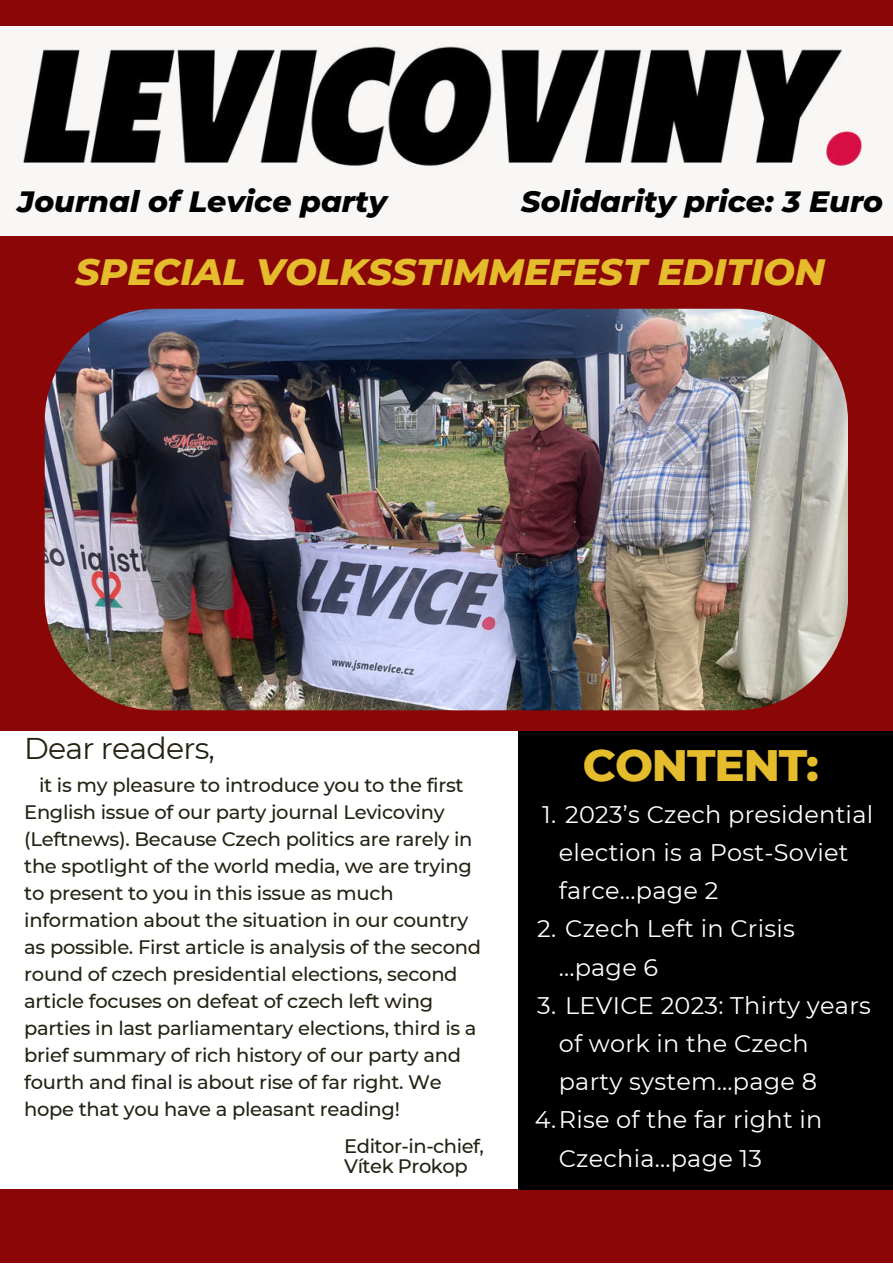
<style>
.page{position:relative;width:893px;height:1264px;background:#fff}
.page>*{position:absolute;margin:0;border:0;box-sizing:border-box;transform-origin:0 0}
.t1{font:800 45px "Montserrat";letter-spacing:-.025em;color:#e4bc2c}
.t2{font:italic 800 37.5px "Montserrat";color:#e4bc2c}
.t3{font:italic 800 30px "Montserrat";color:#000}
.t4{font:30px "Montserrat";letter-spacing:-.025em;color:#242214}
.t5{font:24px/38.2px "Montserrat";letter-spacing:.01em;color:#fff}
.t6{font:500 19.5px/27px "Montserrat";letter-spacing:-.015em;color:#242214}
</style>
<div class="page">
<div style="left:0;top:0;width:892px;height:730px;background:#8b0606"></div>
<img style="left:45px;top:309px;width:802px;height:401px;border-radius:112px">
<div style="left:0;top:1189px;width:892px;height:73px;background:#8b0606"></div>
<div style="left:0;top:27px;width:892px;height:209px;background:#f8f7f5"></div>
<img style="left:0;top:26px;width:892px;height:140px">
<div style="left:518px;top:730px;width:374px;height:459px;background:#000"></div>
<h3 class="t3" style="left:18px;top:179px;width:371px">Journal of Levice party</h3>
<h3 class="t3" style="left:521px;top:179px;width:363px">Solidarity price: 3 Euro</h3>
<h2 class="t2" style="left:76px;top:244px;width:750px">SPECIAL VOLKSSTIMMEFEST EDITION</h2>
<h3 class="t4" style="left:24px;top:727px;width:192px">Dear readers,</h3>
<p class="t6" style="left:24px;top:771px;width:458px;text-indent:15px">it is my pleasure to introduce you to the first English issue of our party journal Levicoviny (Leftnews). Because Czech politics are rarely in the spotlight of the world media, we are trying to present to you in this issue as much information about the situation in our country as possible. First article is analysis of the second round of czech presidential elections, second article focuses on defeat of czech left wing parties in last parliamentary elections, third is a brief summary of rich history of our party and fourth and final is about rise of far right. We hope that you have a pleasant reading!</p>
<p class="t6" style="left:344px;top:1135px;width:141px;line-height:20.2px">Editor-in-chief,<br>Vítek Prokop</p>
<h1 class="t1" style="left:583px;top:732px;width:237px">CONTENT:</h1>
<p class="t5" style="left:558px;top:794px;width:316px;text-indent:-17px">1. 2023’s Czech presidential election is a Post-Soviet farce...page 2</p>
<p class="t5" style="left:558px;top:908px;width:237px;text-indent:-22px">2. Czech Left in Crisis ...page 6</p>
<p class="t5" style="left:537px;top:985px;width:335px">3. LEVICE 2023: Thirty years</p>
<p class="t5" style="left:558px;top:1023px;width:251px">of work in the Czech</p>
<p class="t5" style="left:558px;top:1061px;width:260px">party system...page 8</p>
<p class="t5" style="left:535px;top:1099px;width:289px">4.Rise of the far right in</p>
<p class="t5" style="left:558px;top:1138px;width:205px">Czechia...page 13</p>
</div>
